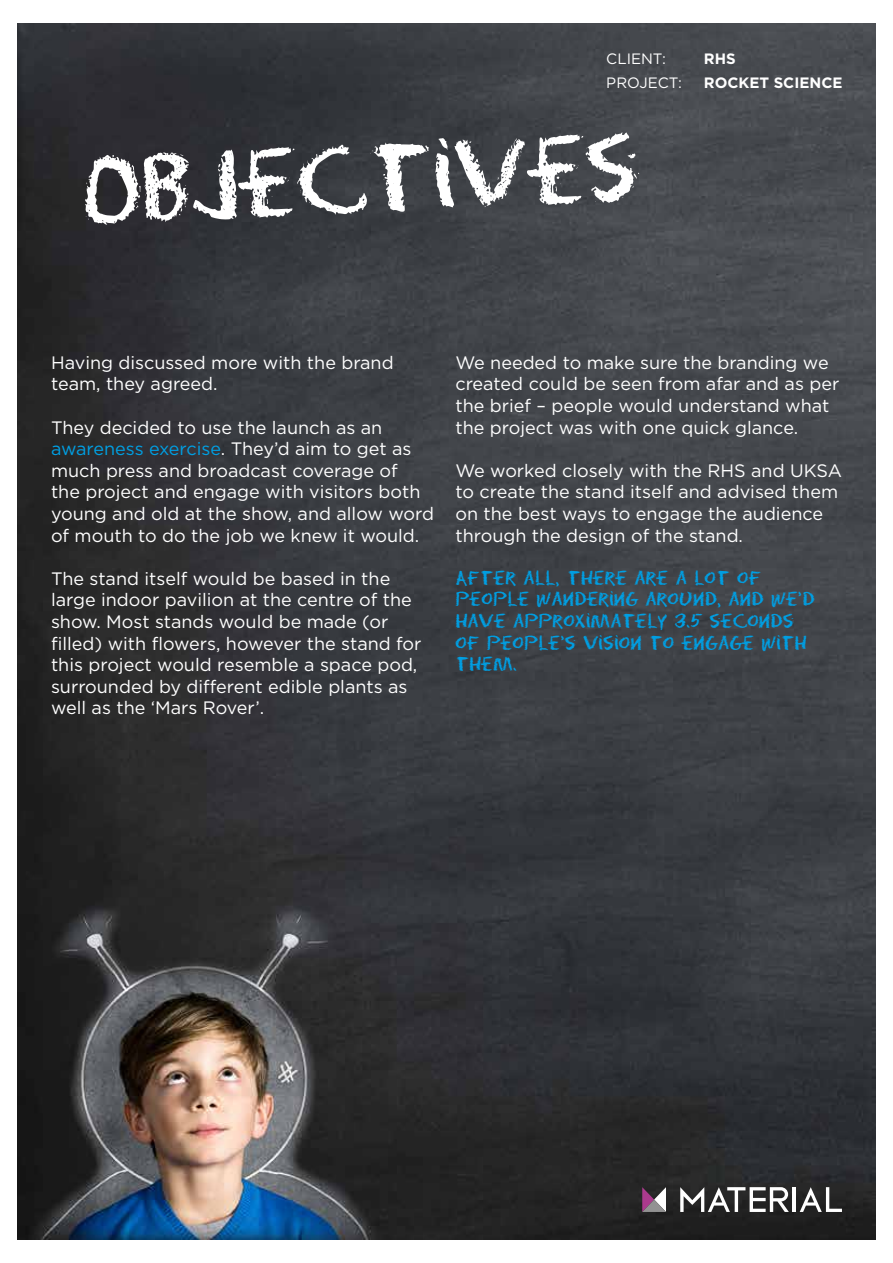
<style>
.page{position:relative;width:893px;height:1263px;background:#fff}
.page>*{position:absolute;margin:0;border:0;box-sizing:border-box;transform-origin:0 0}
.t1{font:87px "Eraser";color:#fff}
.t2{font:18px/21.6px "Gotham";color:#fff}
.t3{font:18px/21.6px "Eraser";color:#009fe3}
.t4{font:700 15px "Gotham";color:#fff}
.t5{font:15px "Gotham";color:#fff}
.s1{color:#009fe3}
</style>
<div class="page">
<img style="left:17px;top:24px;width:859px;height:1215px">
<hr style="left:792px;top:1187px;width:3px;height:25px;background:#fff">
<svg style="left:800px;top:1187px;width:42px;height:25px"></svg>
<svg style="left:680px;top:1187px;width:109px;height:25px"></svg>
<svg style="left:642px;top:1187px;width:24px;height:25px"></svg>
<p class="t5" style="left:606px;top:50px;width:61px">CLIENT:</p>
<p class="t4" style="left:704px;top:50px;width:33px">RHS</p>
<p class="t5" style="left:606px;top:74px;width:77px">PROJECT:</p>
<p class="t4" style="left:704px;top:74px;width:140px">ROCKET SCIENCE</p>
<h1 class="t1" style="left:81px;top:139px;width:559px;rotate:-2deg">OBJECTIVES</h1>
<p class="t2" style="left:51px;top:351px;width:344px">Having discussed more with the brand team, they agreed.</p>
<p class="t2" style="left:51px;top:416px;width:384px">They decided to use the launch as an <span class="s1">awareness exercise</span>. They’d aim to get as much press and broadcast coverage of<br>the project and engage with visitors both young and old at the show, and allow word of mouth to do the job we knew it would.</p>
<p class="t2" style="left:51px;top:567px;width:372px">The stand itself would be based in the large indoor pavilion at the centre of the show. Most stands would be made (or filled) with flowers, however the stand for this project would resemble a space pod, surrounded by different edible plants as well as the ‘Mars Rover’.</p>
<p class="t2" style="left:455px;top:351px;width:385px">We needed to make sure the branding we created could be seen from afar and as per the brief – people would understand what the project was with one quick glance.</p>
<p class="t2" style="left:455px;top:459px;width:388px">We worked closely with the RHS and UKSA to create the stand itself and advised them on the best ways to engage the audience through the design of the stand.</p>
<p class="t3" style="left:455px;top:567px;width:361px">AFTER ALL, THERE ARE A LOT OF<br>PEOPLE WANDERING AROUND, AND WE’D<br>HAVE APPROXIMATELY 3.5 SECONDS<br>OF PEOPLE’S VISION TO ENGAGE WITH<br>THEM.</p>
</div>
